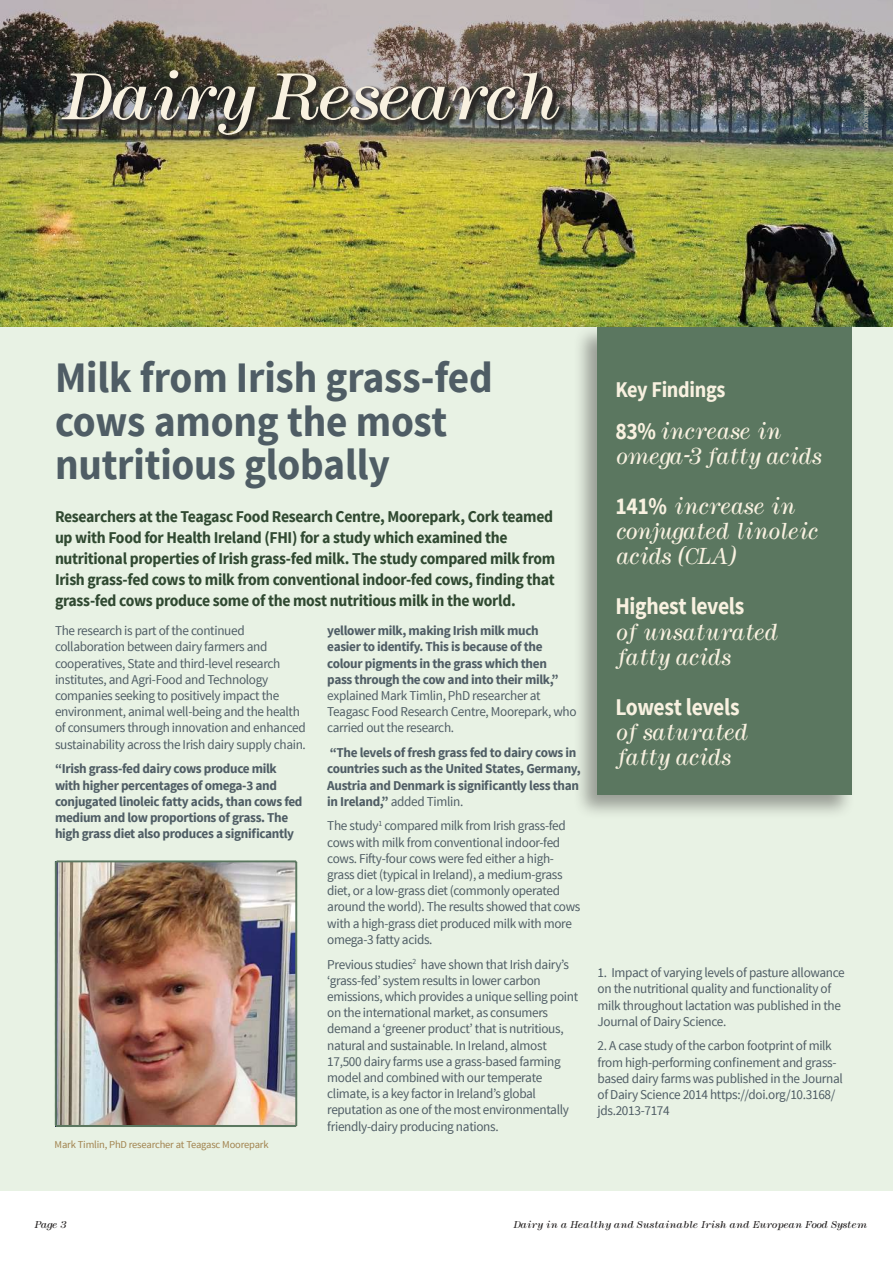
<style>
.page{position:relative;width:893px;height:1263px;background:#fff}
.page>*{position:absolute;margin:0;border:0;box-sizing:border-box;transform-origin:0 0}
.t1{font:italic 300 60px "Modern";letter-spacing:-.05em;color:#f8f1e0}
.t2{font:700 43.5px/43.5px "Source Sans Pro";letter-spacing:-.005em;color:#4f5d65;scale:.95 1}
.t3{font:700 24px "Source Sans Pro";letter-spacing:-.015em;color:#f8f1e0;scale:.9 1}
.t4{font:700 22.5px "Source Sans Pro";letter-spacing:-.015em;color:#f8f1e0;scale:.9 1}
.t5{font:italic 300 21px/25.2px "Modern";letter-spacing:-.015em;color:#f8f1e0;scale:.9 1}
.t6{font:700 16.5px/21px "Source Sans Pro";letter-spacing:-.02em;color:#304931;scale:.95 1}
.t7{font:13.5px/16.2px "Source Sans Pro";letter-spacing:-.025em;color:#4f5d65}
.t8{font:700 13.5px/16.2px "Source Sans Pro";letter-spacing:-.025em;color:#4f5d65}
.t9{font:10.5px "Source Sans Pro";letter-spacing:-.015em;color:#a1824d}
.t10{font:italic 300 9px "Modern";letter-spacing:-.01em;color:#221f1f}
.t11{font:7.5px "Source Sans Pro";letter-spacing:-.02em;color:#d2d1c2}
.s1{font-family:"Source Sans Pro";font-weight:700;font-style:normal;font-size:24px}
.s2{font-weight:400}
</style>
<div class="page">
<img style="left:0;top:242px;width:893px;height:85px">
<div style="left:0;top:327px;width:893px;height:864px;background:#e8f2e4"></div>
<div style="left:573px;top:324px;width:283px;height:496px;background:#221f1f;opacity:.4"></div>
<div style="left:598px;top:327px;width:254px;height:468px;background:#5b7760"></div>
<img style="left:54px;top:860px;width:244px;height:267px">
<img style="left:0;top:0;width:893px;height:242px">
<div style="left:60px;top:70px;width:506px;height:72px;background:#221f1f;opacity:.75"></div>
<h1 class="t1" style="left:60px;top:67px;width:500px">Dairy Research</h1>
<p class="t11" style="left:870px;top:55px;width:81px;rotate:90deg">Image: EMF stock imagery.</p>
<h2 class="t2" style="left:55px;top:358px;width:462px">Milk from Irish grass-fed cows among the most nutritious globally</h2>
<p class="t6" style="left:55px;top:506px;width:528px">Researchers at the Teagasc Food Research Centre, Moorepark, Cork teamed up with Food for Health Ireland (FHI) for a study which examined the nutritional properties of Irish grass-fed milk. The study compared milk from Irish grass-fed cows to milk from conventional indoor-fed cows, 昀椀nding that grass-fed cows produce some of the most nutritious milk in the world.</p>
<h3 class="t4" style="left:615px;top:375px;width:124px">Key Findings</h3>
<h3 class="t5" style="left:615px;top:420px;width:230px"><span class="s1">83%</span> increase in omega-3 fatty acids</h3>
<h3 class="t5" style="left:615px;top:495px;width:226px"><span class="s1">141%</span> increase in conjugated linoleic acids (CLA)</h3>
<h3 class="t3" style="left:615px;top:591px;width:145px">Highest levels</h3>
<h3 class="t5" style="left:615px;top:620px;width:182px">of unsaturated fatty acids</h3>
<h3 class="t3" style="left:615px;top:691px;width:140px">Lowest levels</h3>
<h3 class="t5" style="left:615px;top:721px;width:148px">of saturated fatty acids</h3>
<p class="t8" style="left:327px;top:623px;width:233px">yellower milk, making Irish milk much easier to identify. This is because of the colour pigments in the grass which then pass through the cow and into their milk,”</p>
<p class="t7" style="left:327px;top:688px;width:251px">explained Mark Timlin, PhD researcher at<br>Teagasc Food Research Centre, Moorepark, who carried out the research.</p>
<p class="t8" style="left:327px;top:745px;width:255px">“The levels of fresh grass fed to dairy cows in countries such as the United States, Germany, Austria and Denmark is signi昀椀cantly less than in Ireland,” <span class="s2">added Timlin.</span></p>
<p class="t7" style="left:327px;top:819px;width:255px">The study<sup>1</sup> compared milk from Irish grass-fed cows with milk from conventional indoor-fed cows. Fi昀琀y-four cows were fed either a high&shy;grass diet (typical in Ireland), a medium-grass diet, or a low-grass diet (commonly operated around the world). The results showed that cows with a high-grass diet produced milk with more omega-3 fatty acids.</p>
<p class="t7" style="left:327px;top:957px;width:252px">Previous studies<sup>2</sup> have shown that Irish dairy’s ‘grass-fed’ system results in lower carbon emissions, which provides a unique selling point on the international market, as consumers demand a ‘greener product’ that is nutritious, natural and sustainable. In Ireland, almost 17,500 dairy farms use a grass-based farming model and combined with our temperate climate, is a key factor in Ireland’s global reputation as one of the most environmentally friendly-dairy producing nations.</p>
<p class="t7" style="left:598px;top:965px;width:249px">1. Impact of varying levels of pasture allowance on the nutritional quality and functionality of milk throughout lactation was published in the Journal of Dairy Science.</p>
<p class="t7" style="left:55px;top:624px;width:252px">The research is part of the continued collaboration between dairy farmers and cooperatives, State and third-level research institutes, and Agri-Food and Technology companies seeking to positively impact the environment, animal well-being and the health of consumers through innovation and enhanced sustainability across the Irish dairy supply chain.</p>
<p class="t8" style="left:55px;top:761px;width:249px">“Irish grass-fed dairy cows produce milk with higher percentages of omega-3 and conjugated linoleic fatty acids, than cows fed medium and low proportions of grass. The high grass diet also produces a signi昀椀cantly</p>
<p class="t7" style="left:598px;top:1039px;width:247px">2. A case study of the carbon footprint of milk from high-performing con昀椀nement and grass&shy;based dairy farms was published in the Journal of Dairy Science 2014 https://doi.org/10.3168/ jds.2013-7174</p>
<p class="t9" style="left:55px;top:1140px;width:216px">Mark Timlin, PhD researcher at Teagasc Moorepark</p>
<p class="t10" style="left:34px;top:1220px;width:33px">Page 3</p>
<p class="t10" style="left:513px;top:1220px;width:355px">Dairy in a Healthy and Sustainable Irish and European Food System</p>
</div>
